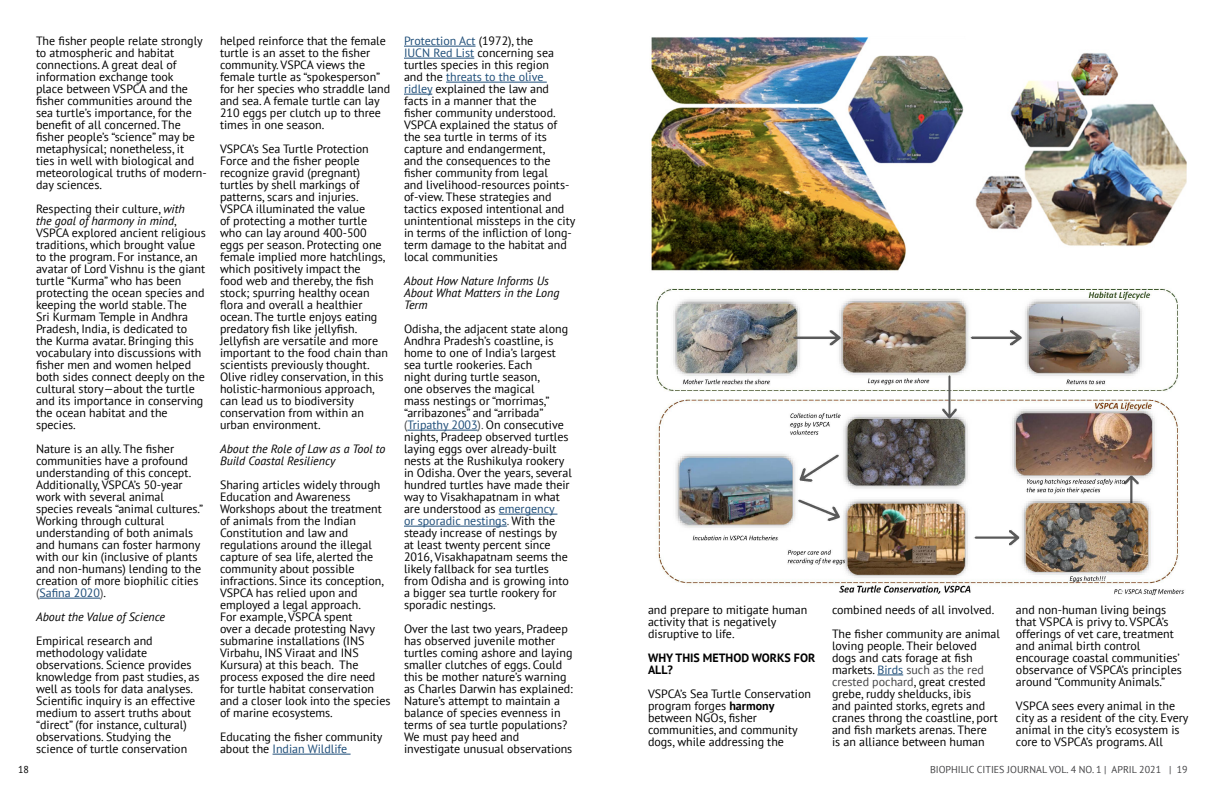
<style>
.page{position:relative;width:1224px;height:792px;background:#fff}
.page>*{position:absolute;margin:0;border:0;box-sizing:border-box;transform-origin:0 0}
.t1{font:12px/12px "PT Sans";color:#000}
.t2{font:italic 12px/12px "PT Sans";color:#000}
.t3{font:700 12px/12px "PT Sans";color:#000}
.t4{font:10px "PT Sans";color:#434345}
.t5{font:10px "PT Sans";color:#000}
.s1{font-style:italic}
.s2{color:#434345}
.s3{color:#1f4e79}
.s4{font-weight:700}
</style>
<div class="page">
<svg style="left:877px;top:675px;width:26px;height:1px"></svg>
<hr style="left:39px;top:598px;width:61px;height:1px;background:#1f4e79">
<hr style="left:273px;top:754px;width:78px;height:1px;background:#1f4e79">
<hr style="left:404px;top:46px;width:72px;height:1px;background:#1f4e79">
<hr style="left:404px;top:58px;width:70px;height:1px;background:#1f4e79">
<hr style="left:446px;top:82px;width:101px;height:1px;background:#1f4e79">
<svg style="left:404px;top:94px;width:28px;height:1px"></svg>
<hr style="left:407px;top:430px;width:71px;height:1px;background:#1f4e79">
<hr style="left:499px;top:514px;width:58px;height:1px;background:#1f4e79">
<hr style="left:404px;top:526px;width:103px;height:1px;background:#1f4e79">
<img style="left:651px;top:37px;width:313px;height:234px">
<img style="left:975px;top:53px;width:212px;height:193px">
<img style="left:656px;top:288px;width:528px;height:307px">
<p class="t1" style="left:36px;top:35px;width:172px">The fisher people relate strongly to atmospheric and habitat connections. A great deal of information exchange took<br>place between VSPCA and the fisher communities around the sea turtle’s importance, for the benefit of all concerned. The fisher people’s “science” may be metaphysical; nonetheless, it<br>ties in well with biological and meteorological truths of modern&shy;day sciences.</p>
<p class="t1" style="left:36px;top:203px;width:171px">Respecting their culture, <span class="s1">with<br>the goal of harmony in mind</span>,<br>VSPCA explored ancient religious traditions, which brought value to the program. For instance, an avatar of Lord Vishnu is the giant turtle “Kurma” who has been protecting the ocean species and keeping the world stable. The<br>Sri Kurmam Temple in Andhra<br>Pradesh, India, is dedicated to the Kurma avatar. Bringing this vocabulary into discussions with fisher men and women helped both sides connect deeply on the cultural story—about the turtle and its importance in conserving the ocean habitat and the species.</p>
<p class="t1" style="left:36px;top:443px;width:169px">Nature is an ally. The fisher communities have a profound understanding of this concept.<br>Additionally, VSPCA’s 50-year work with several animal species reveals “animal cultures.”<br>Working through cultural understanding of both animals and humans can foster harmony with our kin (inclusive of plants and non-humans) lending to the creation of more biophilic cities <span class="s2">(</span><span class="s3">Safina 2020</span><span class="s2">)</span>.</p>
<p class="t2" style="left:36px;top:611px;width:131px">About the Value of Science</p>
<p class="t1" style="left:36px;top:635px;width:165px">Empirical research and methodology validate observations. Science provides knowledge from past studies, as well as tools for data analyses.<br>Scientific inquiry is an effective medium to assert truths about “direct” (for instance, cultural) observations. Studying the science of turtle conservation</p>
<p class="t1" style="left:220px;top:35px;width:172px">helped reinforce that the female turtle is an asset to the fisher community. VSPCA views the female turtle as “spokesperson” for her species who straddle land and sea. A female turtle can lay<br>210 eggs per clutch up to three times in one season.</p>
<p class="t1" style="left:220px;top:143px;width:169px">VSPCA’s Sea Turtle Protection<br>Force and the fisher people recognize gravid (pregnant) turtles by shell markings of patterns, scars and injuries.<br>VSPCA illuminated the value<br>of protecting a mother turtle who can lay around 400-500 eggs per season. Protecting one female implied more hatchlings, which positively impact the<br>food web and thereby, the fish stock; spurring healthy ocean flora and overall a healthier ocean. The turtle enjoys eating predatory fish like jellyfish.<br>Jellyfish are versatile and more important to the food chain than scientists previously thought.<br>Olive ridley conservation, in this holistic-harmonious approach, can lead us to biodiversity conservation from within an urban environment.</p>
<p class="t2" style="left:220px;top:443px;width:167px">About the Role of Law as a Tool to<br>Build Coastal Resiliency</p>
<p class="t1" style="left:220px;top:479px;width:172px">Sharing articles widely through<br>Education and Awareness<br>Workshops about the treatment of animals from the Indian<br>Constitution and law and regulations around the illegal capture of sea life, alerted the community about possible infractions. Since its conception,<br>VSPCA has relied upon and employed a legal approach.<br>For example, VSPCA spent<br>over a decade protesting Navy submarine installations (INS<br>Virbahu, INS Viraat and INS<br>Kursura) at this beach. The process exposed the dire need for turtle habitat conservation and a closer look into the species of marine ecosystems.</p>
<p class="t1" style="left:220px;top:731px;width:164px">Educating the fisher community about the <span class="s3">Indian Wildlife</span></p>
<p class="t1" style="left:404px;top:35px;width:173px"><span class="s3">Protection Act</span> (1972), the<br><span class="s3">IUCN Red List</span> concerning sea turtles species in this region<br>and the <span class="s3">threats to the olive<br>ridley</span> explained the law and facts in a manner that the<br>fisher community understood.<br>VSPCA explained the status of the sea turtle in terms of its capture and endangerment,<br>and the consequences to the fisher community from legal<br>and livelihood-resources points&shy;of-view. These strategies and tactics exposed intentional and unintentional missteps in the city in terms of the infliction of long&shy;term damage to the habitat and local communities</p>
<p class="t2" style="left:404px;top:275px;width:157px">About How Nature Informs Us<br>About What Matters in the Long<br>Term</p>
<p class="t1" style="left:404px;top:323px;width:169px">Odisha, the adjacent state along<br>Andhra Pradesh’s coastline, is home to one of India’s largest sea turtle rookeries. Each<br>night during turtle season,<br>one observes the magical<br>mass nestings or “morrimas,” “arribazones” and “arribada” <span class="s2">(</span><span class="s3">Tripathy 2003</span><span class="s2">).</span> On consecutive nights, Pradeep observed turtles laying eggs over already-built nests at the Rushikulya rookery in Odisha. Over the years, several hundred turtles have made their way to Visakhapatnam in what are understood as <span class="s3">emergency<br>or sporadic nestings</span><span class="s2">.</span> With the steady increase of nestings by<br>at least twenty percent since<br>2016, Visakhapatnam seems the likely fallback for sea turtles from Odisha and is growing into a bigger sea turtle rookery for sporadic nestings.</p>
<p class="t1" style="left:404px;top:623px;width:170px">Over the last two years, Pradeep has observed juvenile mother turtles coming ashore and laying smaller clutches of eggs. Could this be mother nature’s warning as Charles Darwin has explained:<br>Nature’s attempt to maintain a balance of species evenness in terms of sea turtle populations?<br>We must pay heed and investigate unusual observations</p>
<p class="t1" style="left:648px;top:604px;width:161px">and prepare to mitigate human activity that is negatively disruptive to life.</p>
<p class="t3" style="left:648px;top:652px;width:169px">WHY THIS METHOD WORKS FOR<br>ALL?</p>
<p class="t1" style="left:648px;top:688px;width:165px">VSPCA’s Sea Turtle Conservation program forges <span class="s4">harmony </span>between NGOs, fisher communities, and community dogs, while addressing the</p>
<p class="t1" style="left:832px;top:598px;width:169px;line-height:24px">combined needs of all involved.<br>The fisher community are animal</p>
<p class="t1" style="left:832px;top:640px;width:168px">loving people. Their beloved dogs and cats forage at fish markets. <span class="s3">Birds</span> <span class="s2">such as the red crested pochard</span>, great crested grebe, ruddy shelducks, ibis<br>and painted storks, egrets and cranes throng the coastline, port and fish markets arenas. There is an alliance between human</p>
<p class="t1" style="left:1016px;top:604px;width:167px">and non-human living beings that VSPCA is privy to. VSPCA’s offerings of vet care, treatment and animal birth control encourage coastal communities’ observance of VSPCA’s principles around “Community Animals.”</p>
<p class="t1" style="left:1016px;top:700px;width:174px">VSPCA sees every animal in the city as a resident of the city. Every animal in the city’s ecosystem is core to VSPCA’s programs. All</p>
<p class="t5" style="left:18px;top:763px;width:12px">18</p>
<p class="t4" style="left:930px;top:763px;width:259px">BIOPHILIC CITIES JOURNAL VOL. 4 NO. 1 | APRIL 2021 | 19</p>
</div>
